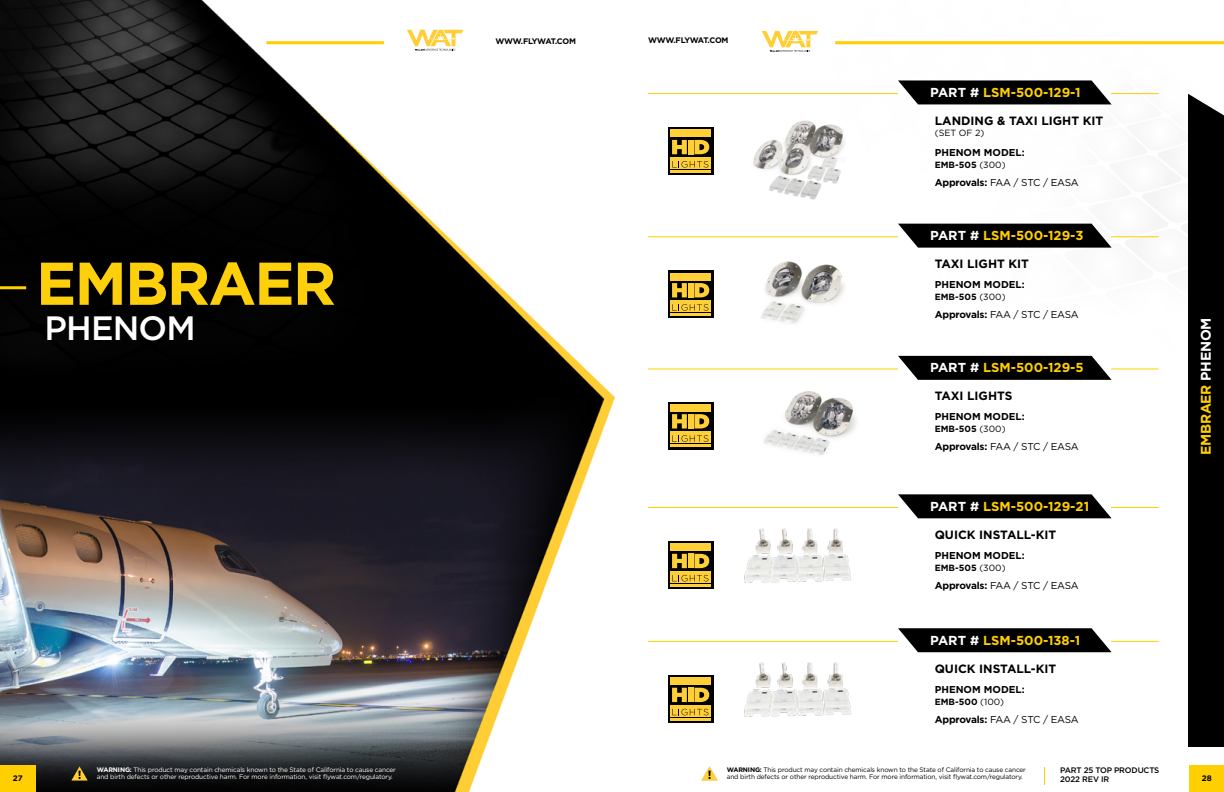
<style>
.page{position:relative;width:1224px;height:792px;background:#fff}
.page>*{position:absolute;margin:0;border:0;box-sizing:border-box;transform-origin:0 0}
.t1{font:700 60.2px "Gotham";letter-spacing:-.03em;color:#fecf0b}
.t2{font:500 33.7px "Gotham";letter-spacing:-.025em;color:#fff}
.t3{font:700 14px "Gotham";letter-spacing:-.02em;color:#ffcf01}
.t4{font:700 13px "Gotham";color:#ffcf01}
.t5{font:700 12px "Gotham";color:#000}
.t6{font:10px "Gotham";letter-spacing:-.035em;color:#000}
.t7{font:700 10px "Gotham";color:#000}
.t8{font:700 9px "Gotham";color:#000}
.t9{font:9px "Gotham";color:#000}
.t10{font:700 8px "Gotham";letter-spacing:-.035em;color:#000}
.t11{font:500 8px "Gotham";letter-spacing:-.02em;color:#000}
.t12{font:6.5px/7.8px "Gotham";letter-spacing:-.02em;color:#fff}
.t13{font:6.5px/7.8px "Gotham";letter-spacing:-.02em;color:#000}
.s1{color:#fff}
.s2{font-weight:400}
.s3{font-weight:700}
</style>
<div class="page">
<img style="left:0;top:0;width:1224px;height:792px">
<svg style="left:407px;top:30px;width:56px;height:21px"></svg>
<hr style="left:266px;top:41px;width:118px;height:3px;background:#ffcf01">
<svg style="left:71px;top:766px;width:17px;height:15px"></svg>
<svg style="left:701px;top:766px;width:17px;height:15px"></svg>
<div style="left:0;top:765px;width:36px;height:27px;background:#ffcf01"></div>
<div style="left:1189px;top:765px;width:35px;height:27px;background:#ffcf01"></div>
<svg style="left:1044px;top:767px;width:1px;height:18px"></svg>
<div style="left:1188px;top:94px;width:36px;height:653px;background:#000"></div>
<hr style="left:0;top:286px;width:26px;height:3px;background:#ffcf01">
<img style="left:752px;top:120px;width:93px;height:79px">
<svg style="left:898px;top:80px;width:214px;height:24px;background:#1c1c1c"></svg>
<hr style="left:648px;top:93px;width:250px;height:1px;background:#ffcf01">
<hr style="left:1111px;top:93px;width:48px;height:1px;background:#ffcf01">
<svg style="left:668px;top:128px;width:45px;height:47px"></svg>
<svg style="left:672px;top:140px;width:15px;height:14px"></svg>
<div style="left:688px;top:140px;width:5px;height:14px;background:#ffcf38"></div>
<svg style="left:694px;top:140px;width:15px;height:14px"></svg>
<div style="left:670px;top:130px;width:41px;height:7px;background:#ffcf38"></div>
<div style="left:670px;top:157px;width:41px;height:16px;background:#ffcf38"></div>
<svg style="left:672px;top:161px;width:36px;height:7px"></svg>
<hr style="left:670px;top:169px;width:42px;height:1px;background:#000">
<img style="left:761px;top:259px;width:84px;height:65px">
<svg style="left:898px;top:224px;width:214px;height:24px;background:#1b1b1b"></svg>
<hr style="left:648px;top:236px;width:250px;height:1px;background:#ffcf01">
<hr style="left:1111px;top:236px;width:48px;height:1px;background:#ffcf01">
<svg style="left:668px;top:271px;width:45px;height:47px"></svg>
<svg style="left:672px;top:283px;width:15px;height:14px"></svg>
<div style="left:688px;top:283px;width:5px;height:14px;background:#ffcf38"></div>
<svg style="left:694px;top:283px;width:15px;height:14px"></svg>
<div style="left:670px;top:273px;width:41px;height:7px;background:#ffcf38"></div>
<div style="left:670px;top:300px;width:41px;height:16px;background:#ffcf38"></div>
<svg style="left:672px;top:304px;width:36px;height:7px"></svg>
<hr style="left:670px;top:312px;width:42px;height:1px;background:#000">
<img style="left:743px;top:526px;width:108px;height:57px">
<svg style="left:898px;top:494px;width:214px;height:24px;background:#1b1b1b"></svg>
<hr style="left:648px;top:507px;width:250px;height:1px;background:#ffcf01">
<hr style="left:1111px;top:507px;width:48px;height:1px;background:#ffcf01">
<svg style="left:668px;top:541px;width:45px;height:48px"></svg>
<svg style="left:672px;top:554px;width:15px;height:14px"></svg>
<div style="left:688px;top:554px;width:5px;height:14px;background:#ffcf38"></div>
<svg style="left:694px;top:554px;width:15px;height:14px"></svg>
<div style="left:670px;top:544px;width:41px;height:7px;background:#ffcf38"></div>
<div style="left:670px;top:571px;width:41px;height:16px;background:#ffcf38"></div>
<svg style="left:672px;top:575px;width:36px;height:6px"></svg>
<hr style="left:670px;top:583px;width:42px;height:1px;background:#000">
<img style="left:743px;top:660px;width:108px;height:57px">
<svg style="left:898px;top:628px;width:214px;height:24px;background:#1a1a1a"></svg>
<hr style="left:648px;top:641px;width:250px;height:1px;background:#ffcf01">
<hr style="left:1111px;top:641px;width:48px;height:1px;background:#ffcf01">
<svg style="left:668px;top:675px;width:45px;height:48px"></svg>
<svg style="left:672px;top:688px;width:15px;height:14px"></svg>
<div style="left:688px;top:688px;width:5px;height:14px;background:#ffcf38"></div>
<svg style="left:694px;top:688px;width:15px;height:14px"></svg>
<div style="left:670px;top:678px;width:41px;height:7px;background:#ffcf38"></div>
<div style="left:670px;top:705px;width:41px;height:16px;background:#ffcf38"></div>
<svg style="left:672px;top:709px;width:36px;height:6px"></svg>
<hr style="left:670px;top:717px;width:42px;height:1px;background:#000">
<img style="left:761px;top:391px;width:101px;height:69px">
<div style="left:668px;top:402px;width:45px;height:47px;background:#000"></div>
<svg style="left:672px;top:414px;width:15px;height:15px"></svg>
<div style="left:688px;top:414px;width:5px;height:15px;background:#ffcf38"></div>
<svg style="left:694px;top:414px;width:15px;height:15px"></svg>
<div style="left:670px;top:404px;width:41px;height:7px;background:#ffcf38"></div>
<div style="left:670px;top:431px;width:41px;height:16px;background:#ffcf38"></div>
<svg style="left:672px;top:435px;width:36px;height:7px"></svg>
<hr style="left:670px;top:443px;width:42px;height:1px;background:#000">
<svg style="left:898px;top:356px;width:214px;height:24px;background:#191919"></svg>
<hr style="left:648px;top:369px;width:250px;height:1px;background:#ffcf01">
<hr style="left:1111px;top:369px;width:48px;height:1px;background:#ffcf01">
<hr style="left:835px;top:41px;width:389px;height:3px;background:#ffcf01">
<svg style="left:762px;top:31px;width:56px;height:21px"></svg>
<h1 class="t1" style="left:36px;top:244px;width:302px">EMBRAER</h1>
<h2 class="t2" style="left:45px;top:306px;width:153px">PHENOM</h2>
<p class="t10" style="left:495px;top:36px;width:82px">WWW.FLYWAT.COM</p>
<p class="t10" style="left:648px;top:35px;width:82px">WWW.FLYWAT.COM</p>
<h3 class="t4" style="left:930px;top:84px;width:152px"><span class="s1">PART #</span> LSM-500-129-1</h3>
<h3 class="t5" style="left:935px;top:113px;width:170px">LANDING &amp; TAXI LIGHT KIT</h3>
<h3 class="t9" style="left:935px;top:127px;width:51px">(SET OF 2)</h3>
<h3 class="t7" style="left:935px;top:145px;width:91px">PHENOM MODEL:</h3>
<h3 class="t8" style="left:935px;top:158px;width:72px">EMB-505 <span class="s2">(300)</span></h3>
<h3 class="t6" style="left:935px;top:176px;width:146px"><span class="s3">Approvals:</span> FAA / STC / EASA</h3>
<h3 class="t4" style="left:930px;top:227px;width:155px"><span class="s1">PART #</span> LSM-500-129-3</h3>
<h3 class="t5" style="left:935px;top:256px;width:96px">TAXI LIGHT KIT</h3>
<h3 class="t7" style="left:935px;top:278px;width:91px">PHENOM MODEL:</h3>
<h3 class="t8" style="left:935px;top:291px;width:72px">EMB-505 <span class="s2">(300)</span></h3>
<h3 class="t6" style="left:935px;top:308px;width:146px"><span class="s3">Approvals:</span> FAA / STC / EASA</h3>
<h3 class="t4" style="left:930px;top:359px;width:155px"><span class="s1">PART #</span> LSM-500-129-5</h3>
<h3 class="t5" style="left:935px;top:388px;width:79px">TAXI LIGHTS</h3>
<h3 class="t7" style="left:935px;top:410px;width:91px">PHENOM MODEL:</h3>
<h3 class="t8" style="left:935px;top:423px;width:72px">EMB-505 <span class="s2">(300)</span></h3>
<h3 class="t6" style="left:935px;top:440px;width:146px"><span class="s3">Approvals:</span> FAA / STC / EASA</h3>
<h3 class="t4" style="left:930px;top:497px;width:160px"><span class="s1">PART #</span> LSM-500-129-21</h3>
<h3 class="t5" style="left:935px;top:527px;width:123px">QUICK INSTALL-KIT</h3>
<h3 class="t7" style="left:935px;top:549px;width:91px">PHENOM MODEL:</h3>
<h3 class="t8" style="left:935px;top:562px;width:72px">EMB-505 <span class="s2">(300)</span></h3>
<h3 class="t6" style="left:935px;top:579px;width:146px"><span class="s3">Approvals:</span> FAA / STC / EASA</h3>
<h3 class="t4" style="left:930px;top:631px;width:151px"><span class="s1">PART #</span> LSM-500-138-1</h3>
<h3 class="t5" style="left:935px;top:660px;width:123px">QUICK INSTALL-KIT</h3>
<h3 class="t7" style="left:935px;top:682px;width:91px">PHENOM MODEL:</h3>
<h3 class="t8" style="left:935px;top:695px;width:71px">EMB-500 <span class="s2">(100)</span></h3>
<h3 class="t6" style="left:935px;top:713px;width:146px"><span class="s3">Approvals:</span> FAA / STC / EASA</h3>
<p class="t12" style="left:97px;top:765px;width:301px"><span class="s3">WARNING:</span> This product may contain chemicals known to the State of California to cause cancer and birth defects or other reproductive harm. For more information, visit flywat.com/regulatory.</p>
<p class="t13" style="left:727px;top:765px;width:301px"><span class="s3">WARNING:</span> This product may contain chemicals known to the State of California to cause cancer and birth defects or other reproductive harm. For more information, visit flywat.com/regulatory.</p>
<p class="t11" style="left:1060px;top:765px;width:101px">PART 25 TOP PRODUCTS</p>
<p class="t10" style="left:13px;top:772px;width:11px">27</p>
<p class="t11" style="left:1060px;top:774px;width:51px">2022 REV IR</p>
<h3 class="t3" style="left:1196px;top:455px;width:139px;rotate:-90deg">EMBRAER <span class="s1">PHENOM</span></h3>
<p class="t10" style="left:1202px;top:772px;width:11px">28</p>
</div>
